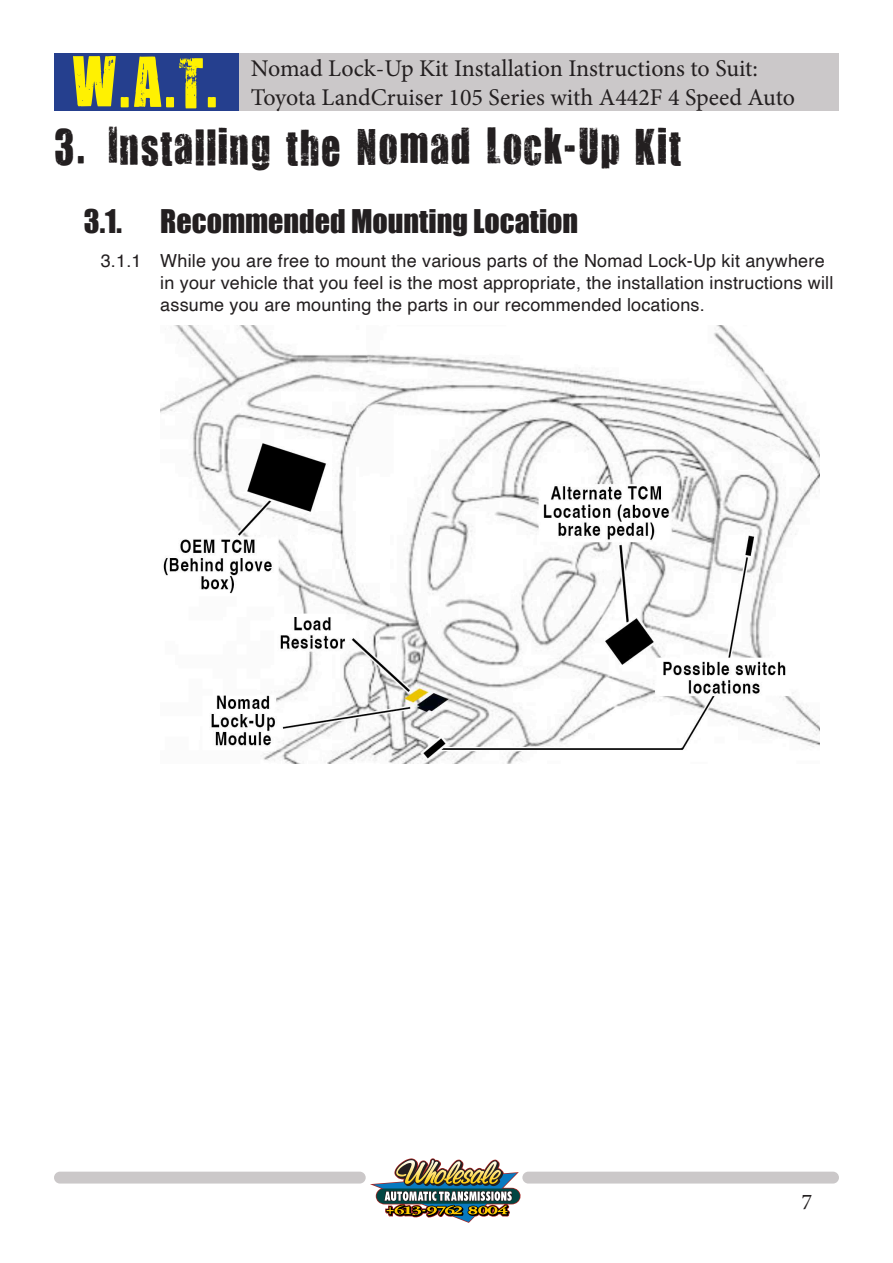
<style>
.page{position:relative;width:893px;height:1263px;background:#fff}
.page>*{position:absolute;margin:0;border:0;box-sizing:border-box;transform-origin:0 0}
.t1{font:58.5px "You Are Loved";color:#fff101}
.t2{font:42px "You Are Loved";letter-spacing:.05em;color:#231f20}
.t3{font:30px "Impact";color:#231f20}
.t4{font:24px "Minion Pro";color:#231f20}
.t5{font:22.5px "Minion Pro";color:#231f20}
.t6{font:18px/21.6px "Helvetica";letter-spacing:.01em;color:#231f20}
</style>
<div class="page">
<div style="left:238px;top:53px;width:601px;height:58px;background:#cbc8c9"></div>
<div style="left:54px;top:53px;width:184px;height:58px;background:#253f8e"></div>
<img style="left:370px;top:1158px;width:151px;height:65px">
<div style="left:54px;top:1172px;width:312px;height:11px;background:#cbc8c9;border-radius:6px"></div>
<div style="left:522px;top:1172px;width:317px;height:11px;background:#cbc8c9;border-radius:6px"></div>
<img style="left:160px;top:325px;width:659px;height:438px">
<h1 class="t1" style="left:72px;top:44px;width:149px">W.A.T.</h1>
<h3 class="t4" style="left:251px;top:53px;width:509px">Nomad Lock-Up Kit Installation Instructions to Suit:</h3>
<h3 class="t4" style="left:251px;top:82px;width:546px">Toyota LandCruiser 105 Series with A442F 4 Speed Auto</h3>
<p class="t2" style="left:54px;top:118px;width:628px">3. Installing the Nomad Lock-Up Kit</p>
<p class="t3" style="left:84px;top:198px;width:40px">3.1.</p>
<p class="t3" style="left:160px;top:198px;width:419px">Recommended Mounting Location</p>
<p class="t6" style="left:160px;top:251px;width:675px;text-indent:-60px">3.1.1 While you are free to mount the various parts of the Nomad Lock-Up kit anywhere in your vehicle that you feel is the most appropriate, the installation instructions will assume you are mounting the parts in our recommended locations.</p>
<p class="t5" style="left:801px;top:1187px;width:12px">7</p>
</div>
